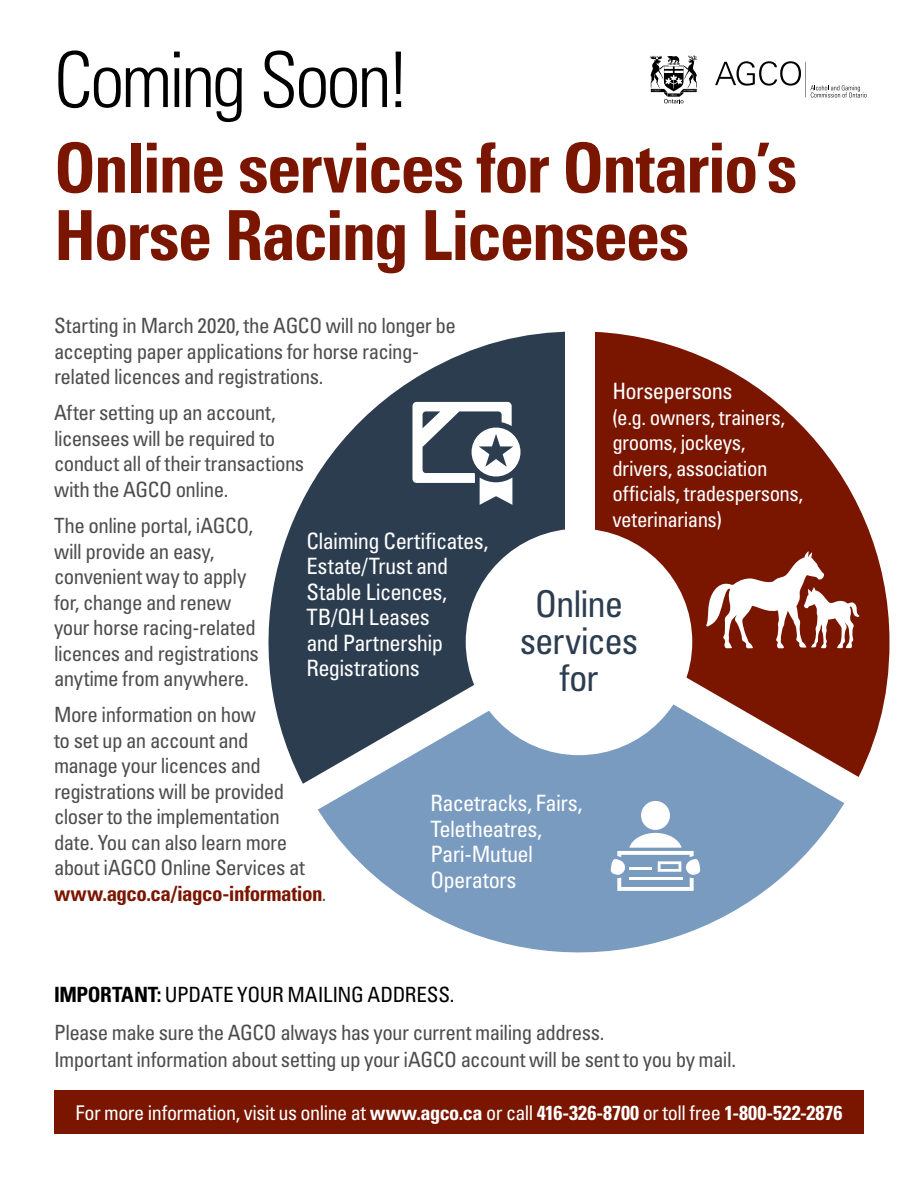
<style>
.page{position:relative;width:918px;height:1188px;background:#fff}
.page>*{position:absolute;margin:0;border:0;box-sizing:border-box;transform-origin:0 0}
.t1{font:300 condensed 76.8px "Univers LT Std";letter-spacing:-.04em;color:#000}
.t2{font:700 condensed 69px/67.5px "Univers LT Std";letter-spacing:-.03em;color:#7a1600}
.t3{font:condensed 36.9px/36.9px "Univers LT Std";letter-spacing:-.03em;color:#2c3d50;text-align:center}
.t4{font:condensed 22.5px/25.5px "Univers LT Std";letter-spacing:-.025em;color:#fff}
.t5{font:condensed 21px/25.5px "Univers LT Std";letter-spacing:-.025em;color:#4d4d4f}
.t6{font:condensed 21px/25.5px "Univers LT Std";letter-spacing:-.025em;color:#fff}
.t7{font:condensed 20.25px "Univers LT Std";letter-spacing:-.025em;color:#fff}
.s1{font-weight:700;color:#7a1600}
.s2{font-weight:700;color:#000}
.s3{color:#000}
.s4{font-weight:700}
</style>
<div class="page">
<svg style="left:715px;top:61px;width:86px;height:25px"></svg>
<hr style="left:806px;top:62px;width:1px;height:35px;background:#000">
<svg style="left:810px;top:85px;width:57px;height:13px"></svg>
<svg style="left:651px;top:55px;width:46px;height:48px"></svg>
<div style="left:54px;top:1091px;width:810px;height:43px;background:#7a1600"></div>
<svg style="left:268px;top:331px;width:297px;height:424px;fill:#2c3d50"></svg>
<svg style="left:310px;top:642px;width:530px;height:311px;fill:#7a9bc0"></svg>
<svg style="left:579px;top:331px;width:311px;height:466px;fill:#7a1600"></svg>
<div style="left:565px;top:324px;width:29px;height:211px;background:#fff"></div>
<svg style="left:664px;top:673px;width:208px;height:137px"></svg>
<svg style="left:290px;top:680px;width:208px;height:137px"></svg>
<div style="left:466px;top:529px;width:226px;height:226px;background:#fff;border-radius:50%"></div>
<div style="left:641px;top:801px;width:29px;height:29px;background:#fff;border-radius:50%"></div>
<svg style="left:610px;top:833px;width:91px;height:58px"></svg>
<svg style="left:706px;top:551px;width:155px;height:97px"></svg>
<svg style="left:412px;top:402px;width:108px;height:103px"></svg>
<h1 class="t1" style="left:54px;top:34px;width:359px">Coming Soon!</h1>
<h2 class="t2" style="left:54px;top:134px;width:745px">Online services for Ontario’s<br>Horse Racing Licensees</h2>
<p class="t5" style="left:54px;top:313px;width:403px">Starting in March 2020, the AGCO will no longer be accepting paper applications for horse racing&shy;related licences and registrations.</p>
<p class="t5" style="left:54px;top:400px;width:252px">After setting up an account, licensees will be required to conduct all of their transactions with the AGCO online.</p>
<p class="t5" style="left:54px;top:513px;width:206px">The online portal, iAGCO, will provide an easy, convenient way to apply for, change and renew your horse racing-related licences and registrations anytime from anywhere.</p>
<p class="t5" style="left:54px;top:702px;width:274px">More information on how<br>to set up an account and<br>manage your licences and registrations will be provided closer to the implementation<br>date. You can also learn more about iAGCO Online Services at <span class="s1">www.agco.ca/iagco-information</span>.</p>
<p class="t4" style="left:612px;top:378px;width:122px">Horsepersons</p>
<p class="t6" style="left:612px;top:404px;width:192px">(e.g. owners, trainers, grooms, jockeys, drivers, association officials, tradespersons, veterinarians)</p>
<p class="t4" style="left:306px;top:528px;width:184px">Claiming Certificates,<br>Estate/Trust and<br>Stable Licences,<br>TB/QH Leases<br>and Partnership<br>Registrations</p>
<h3 class="t3" style="left:520px;top:585px;width:120px">Online services for</h3>
<p class="t4" style="left:430px;top:790px;width:153px">Racetracks, Fairs,<br>Teletheatres,<br>Pari-Mutuel<br>Operators</p>
<p class="t5" style="left:54px;top:976px;width:552px;line-height:37.8px"><span class="s2">IMPORTANT:</span> <span class="s3">UPDATE YOUR MAILING ADDRESS.<br></span>Please make sure the AGCO always has your current mailing address.</p>
<p class="t5" style="left:54px;top:1047px;width:684px">Important information about setting up your iAGCO account will be sent to you by mail.</p>
<p class="t7" style="left:76px;top:1100px;width:768px">For more information, visit us online at <span class="s4">www.agco.ca</span> or call <span class="s4">416-326-8700</span> or toll free <span class="s4">1-800-522-2876</span></p>
</div>
